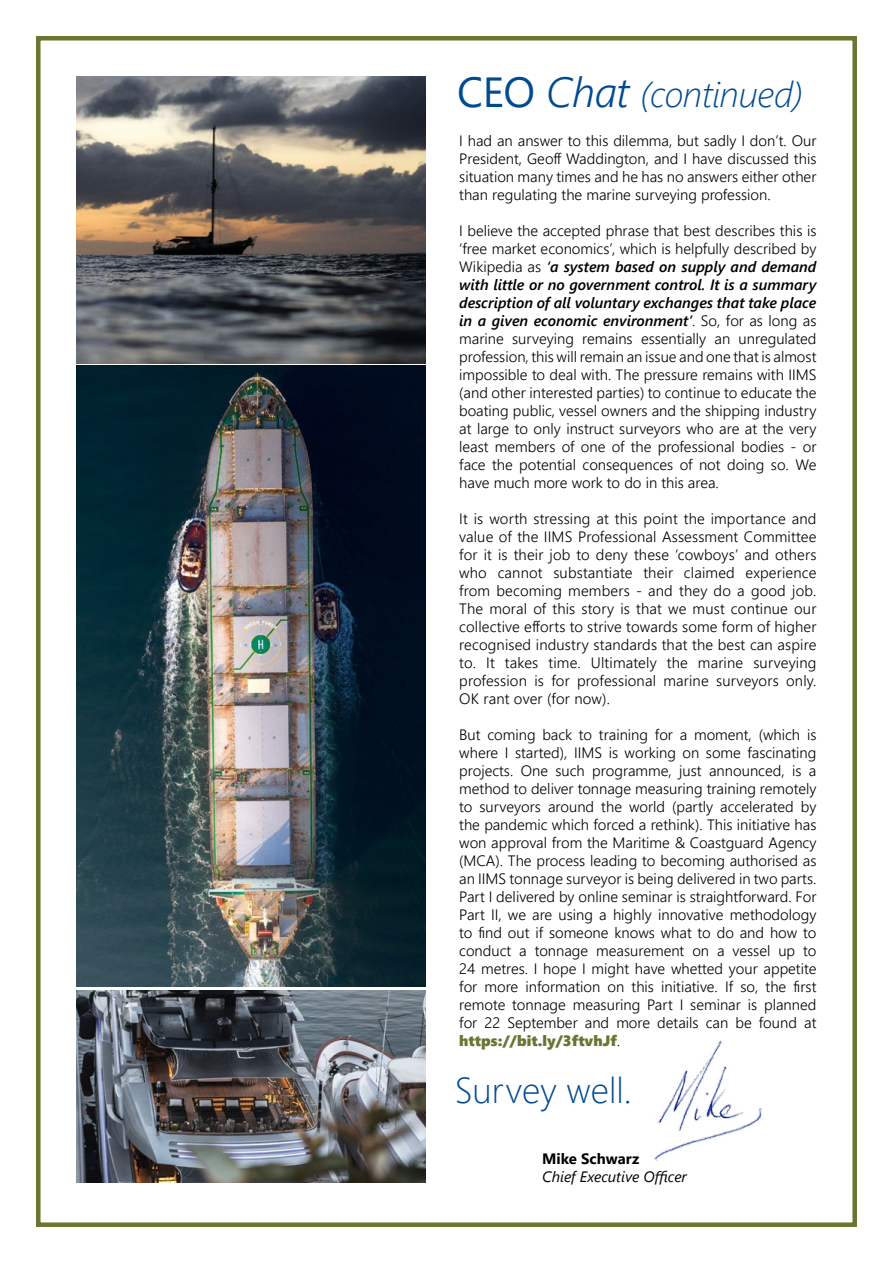
<style>
.page{position:relative;width:893px;height:1263px;background:#fff}
.page>*{position:absolute;margin:0;border:0;box-sizing:border-box;transform-origin:0 0}
.t1{font:italic 300 36px "Segoe UI";letter-spacing:-.01em;color:#004a92}
.t2{font:300 36px "Segoe UI";color:#004a92}
.t3{font:300 15px/18px "Segoe UI";color:#000;text-align:justify}
.t4{font:15px "Segoe UI Black";color:#6c7431}
.t5{font:italic 15px "Segoe UI";color:#000}
.t6{font:700 15px "Segoe UI";color:#000}
.s1{font-weight:400;font-style:normal;font-size:42px}
.s2{font-size:42px}
.s3{font-weight:600;font-style:italic}
.s4{font-family:"Segoe UI";font-weight:300;color:#000}
</style>
<div class="page">
<div style="left:36px;top:36px;width:821px;height:1191px;border:4px solid #6c7431"></div>
<img style="left:654px;top:1040px;width:108px;height:120px">
<img style="left:77px;top:365px;width:348px;height:621px">
<img style="left:77px;top:77px;width:348px;height:286px">
<img style="left:77px;top:991px;width:348px;height:191px">
<h1 class="t1" style="left:457px;top:60px;width:347px"><span class="s1">CEO</span> <span class="s2">Chat</span> (continued)</h1>
<p class="t3" style="left:459px;top:130px;width:359px">I had an answer to this dilemma, but sadly I don’t. Our President, Geoff Waddington, and I have discussed this situation many times and he has no answers either other than regulating the marine surveying profession.</p>
<p class="t3" style="left:459px;top:220px;width:359px">I believe the accepted phrase that best describes this is ‘free market economics’, which is helpfully described by Wikipedia as <span class="s3">‘a system based on supply and demand with little or no government control. It is a summary description of all voluntary exchanges that take place in a given economic environment’</span>. So, for as long as marine surveying remains essentially an unregulated profession, this will remain an issue and one that is almost impossible to deal with. The pressure remains with IIMS (and other interested parties) to continue to educate the boating public, vessel owners and the shipping industry at large to only instruct surveyors who are at the very least members of one of the professional bodies - or face the potential consequences of not doing so. We have much more work to do in this area.</p>
<p class="t3" style="left:459px;top:508px;width:359px">It is worth stressing at this point the importance and value of the IIMS Professional Assessment Committee for it is their job to deny these ‘cowboys’ and others who cannot substantiate their claimed experience from becoming members - and they do a good job.<br>The moral of this story is that we must continue our collective efforts to strive towards some form of higher recognised industry standards that the best can aspire to. It takes time. Ultimately the marine surveying profession is for professional marine surveyors only.<br>OK rant over (for now).</p>
<p class="t3" style="left:459px;top:724px;width:359px">But coming back to training for a moment, (which is where I started), IIMS is working on some fascinating projects. One such programme, just announced, is a method to deliver tonnage measuring training remotely to surveyors around the world (partly accelerated by the pandemic which forced a rethink). This initiative has won approval from the Maritime &amp; Coastguard Agency (MCA). The process leading to becoming authorised as an IIMS tonnage surveyor is being delivered in two parts.<br>Part I delivered by online seminar is straightforward. For Part II, we are using a highly innovative methodology to find out if someone knows what to do and how to conduct a tonnage measurement on a vessel up to 24 metres. I hope I might have whetted your appetite for more information on this initiative. If so, the first remote tonnage measuring Part I seminar is planned for 22 September and more details can be found at</p>
<p class="t4" style="left:459px;top:1030px;width:162px">https://bit.ly/3ftvhJf<span class="s4">.</span></p>
<h1 class="t2" style="left:455px;top:1056px;width:179px">Survey well.</h1>
<p class="t6" style="left:542px;top:1145px;width:99px">Mike Schwarz</p>
<p class="t5" style="left:542px;top:1163px;width:146px">Chief Executive Officer</p>
</div>
